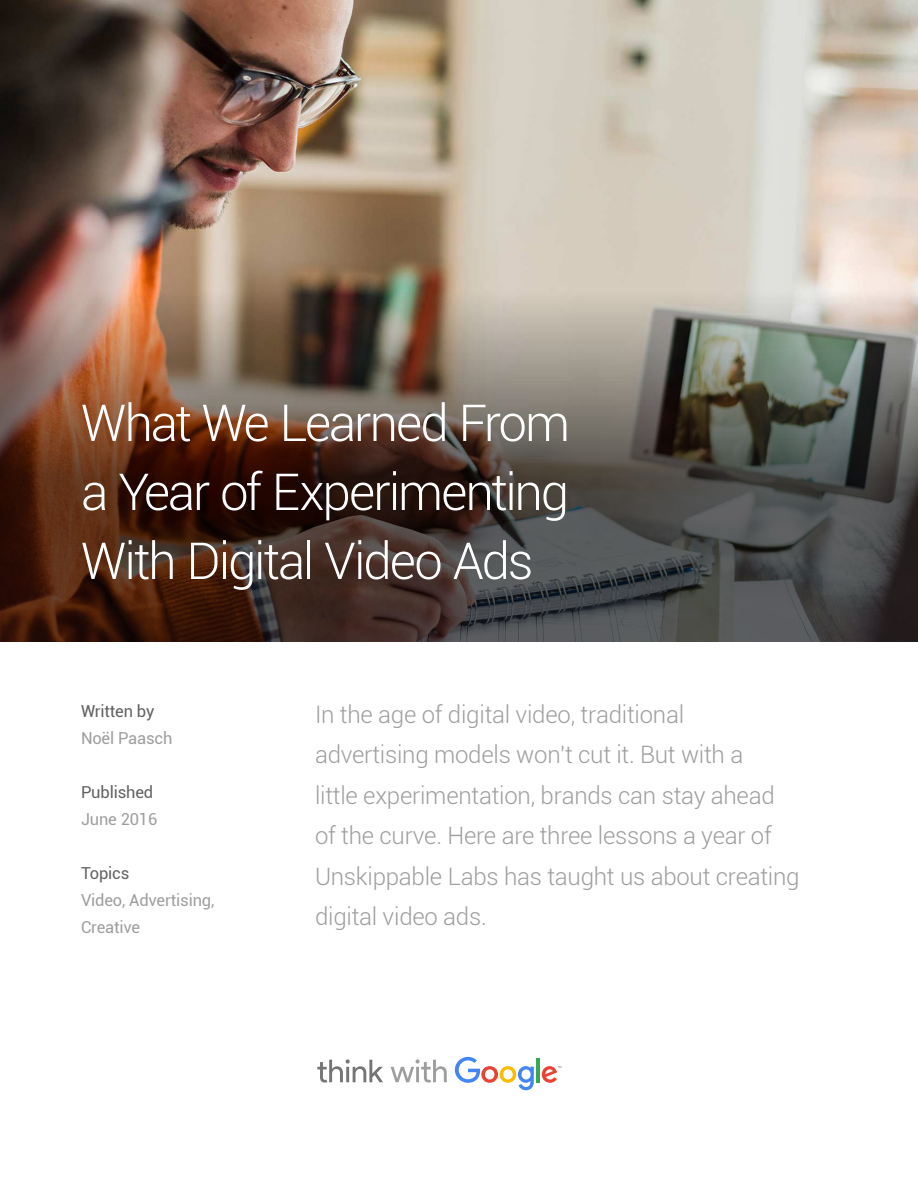
<style>
.page{position:relative;width:918px;height:1188px;background:#fff}
.page>*{position:absolute;margin:0;border:0;box-sizing:border-box;transform-origin:0 0}
.t1{font:300 51px/69px "Roboto";letter-spacing:-.045em;color:#fff;text-align:justify}
.t2{font:300 24px/40.5px "Roboto";letter-spacing:-.01em;color:#9e9e9e}
.t3{font:16.5px/27px "Roboto";letter-spacing:-.01em;color:#9e9e9e}
.t4{font:16.5px "Roboto";letter-spacing:-.01em;color:#616161}
</style>
<div class="page">
<img style="left:0;top:0;width:918px;height:288px">
<img style="left:0;top:288px;width:918px;height:354px">
<svg style="left:317px;top:1059px;width:66px;height:24px"></svg>
<svg style="left:391px;top:1059px;width:56px;height:24px"></svg>
<svg style="left:455px;top:1057px;width:79px;height:33px"></svg>
<hr style="left:536px;top:1058px;width:4px;height:24px;background:#34a853">
<svg style="left:542px;top:1066px;width:19px;height:17px"></svg>
<h1 class="t1" style="left:81px;top:387px;width:491px">What We Learned From a Year of Experimenting With Digital Video Ads</h1>
<p class="t4" style="left:81px;top:700px;width:75px">Written by</p>
<p class="t3" style="left:81px;top:724px;width:93px">Noël Paasch</p>
<p class="t4" style="left:81px;top:781px;width:74px">Published</p>
<p class="t3" style="left:81px;top:805px;width:78px">June 2016</p>
<p class="t4" style="left:81px;top:862px;width:50px">Topics</p>
<p class="t3" style="left:81px;top:886px;width:135px">Video, Advertising,<br>Creative</p>
<p class="t2" style="left:315px;top:693px;width:486px">In the age of digital video, traditional advertising models won't cut it. But with a<br>little experimentation, brands can stay ahead of the curve. Here are three lessons a year of Unskippable Labs has taught us about creating digital video ads.</p>
</div>
